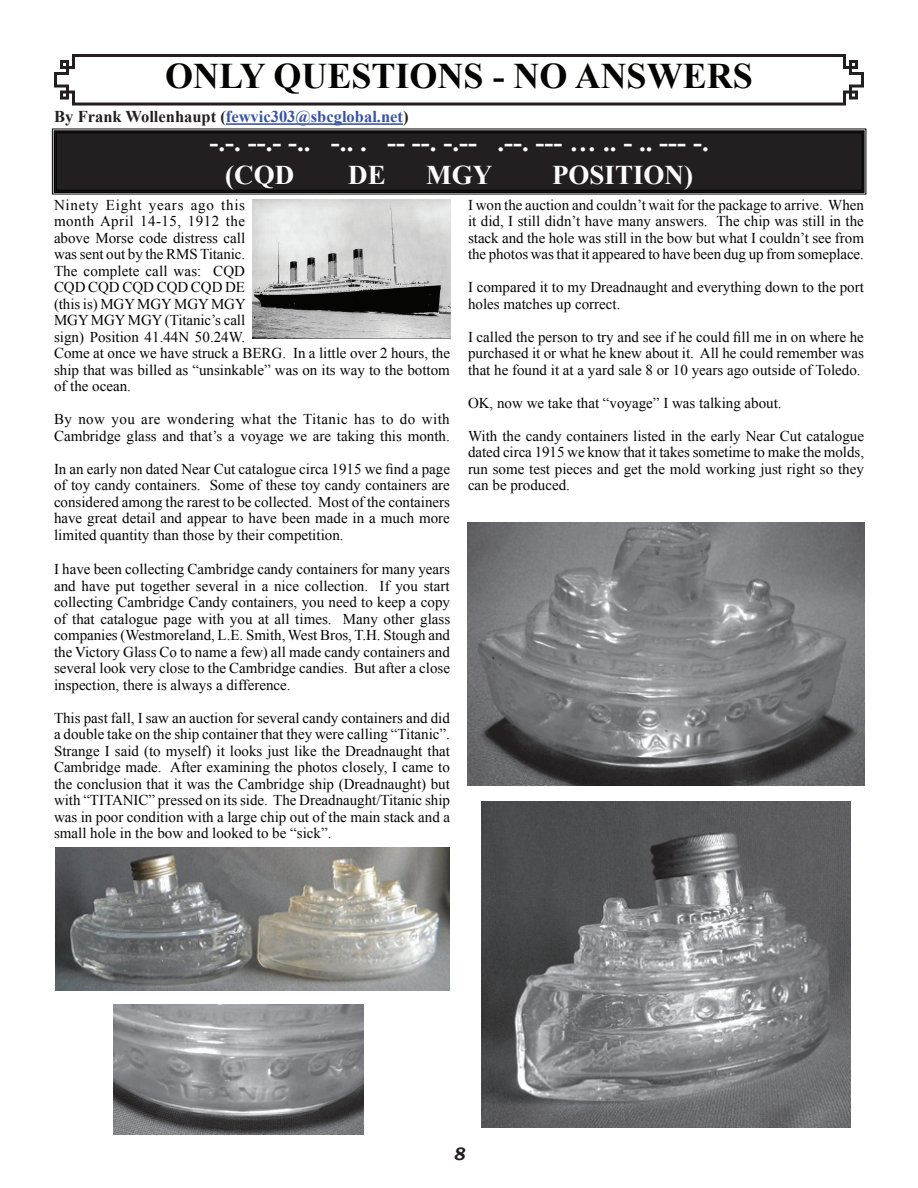
<style>
.page{position:relative;width:918px;height:1188px;background:#fff}
.page>*{position:absolute;margin:0;border:0;box-sizing:border-box;transform-origin:0 0}
.t1{font:700 36px "Times New Roman";color:#040503}
.t2{font:700 27px/32.4px "Times New Roman";color:#fff}
.t3{font:italic 700 18px "Bookman Old Style";color:#231f20}
.t4{font:700 16.5px "Times New Roman";color:#3853a3}
.t5{font:15px/16.5px "Times New Roman";color:#040503;text-align:justify}
.s1{color:#231f20}
</style>
<div class="page">
<svg style="left:54px;top:54px;width:810px;height:52px"></svg>
<hr style="left:226px;top:123px;width:177px;height:2px;background:#3853a3">
<svg style="left:52px;top:128px;width:815px;height:67px;background:#292526"></svg>
<div style="left:54px;top:130px;width:811px;height:63px;border:1px solid #000"></div>
<div style="left:56px;top:133px;width:806px;height:58px;border:1px solid #000"></div>
<img style="left:55px;top:847px;width:395px;height:143px">
<img style="left:113px;top:1004px;width:250px;height:130px">
<img style="left:252px;top:199px;width:198px;height:140px">
<img style="left:482px;top:801px;width:368px;height:327px">
<img style="left:468px;top:522px;width:396px;height:264px">
<h1 class="t1" style="left:165px;top:51px;width:589px">ONLY QUESTIONS - NO ANSWERS</h1>
<p class="t4" style="left:54px;top:105px;width:356px"><span class="s1">By Frank Wollenhaupt (</span>fewvic303@sbcglobal.net<span class="s1">)</span></p>
<h2 class="t2" style="left:225px;top:126px;width:485px;text-indent:-16px">-.-. --.- -.. -.. . -- --. -.-- .--. --- … .. - .. --- -. (CQD</h2>
<h2 class="t2" style="left:348px;top:158px;width:39px">DE</h2>
<h2 class="t2" style="left:426px;top:158px;width:67px">MGY</h2>
<h2 class="t2" style="left:552px;top:158px;width:143px">POSITION)</h2>
<p class="t5" style="left:54px;top:196px;width:398px;text-align:left">Ninety Eight years ago this<br>month April 14-15, 1912 the<br>above Morse code distress call<br>was sent out by the RMS Titanic.<br>The complete call was: CQD<br>CQD CQD CQD CQD CQD DE<br>(this is) MGY MGY MGY MGY<br>MGY MGY MGY (Titanic’s call<br>sign) Position 41.44N 50.24W.<br>Come at once we have struck a BERG. In a little over 2 hours, the ship that was billed as “unsinkable” was on its way to the bottom of the ocean.</p>
<p class="t5" style="left:54px;top:411px;width:397px">By now you are wondering what the Titanic has to do with<br>Cambridge glass and that’s a voyage we are taking this month.</p>
<p class="t5" style="left:54px;top:460px;width:398px">In an early non dated Near Cut catalogue circa 1915 we find a page of toy candy containers. Some of these toy candy containers are considered among the rarest to be collected. Most of the containers have great detail and appear to have been made in a much more limited quantity than those by their competition.</p>
<p class="t5" style="left:54px;top:561px;width:398px">I have been collecting Cambridge candy containers for many years and have put together several in a nice collection. If you start collecting Cambridge Candy containers, you need to keep a copy of that catalogue page with you at all times. Many other glass companies (Westmoreland, L.E. Smith, West Bros, T.H. Stough and the Victory Glass Co to name a few) all made candy containers and several look very close to the Cambridge candies. But after a close inspection, there is always a difference.</p>
<p class="t5" style="left:54px;top:709px;width:398px">This past fall, I saw an auction for several candy containers and did a double take on the ship container that they were calling “Titanic”.<br>Strange I said (to myself) it looks just like the Dreadnaught that Cambridge made. After examining the photos closely, I came to the conclusion that it was the Cambridge ship (Dreadnaught) but with “TITANIC” pressed on its side. The Dreadnaught/Titanic ship was in poor condition with a large chip out of the main stack and a small hole in the bow and looked to be “sick”.</p>
<p class="t5" style="left:468px;top:196px;width:398px">I won the auction and couldn’t wait for the package to arrive. When it did, I still didn’t have many answers. The chip was still in the stack and the hole was still in the bow but what I couldn’t see from the photos was that it appeared to have been dug up from someplace.</p>
<p class="t5" style="left:468px;top:279px;width:397px">I compared it to my Dreadnaught and everything down to the port holes matches up correct.</p>
<p class="t5" style="left:468px;top:328px;width:397px">I called the person to try and see if he could fill me in on where he purchased it or what he knew about it. All he could remember was that he found it at a yard sale 8 or 10 years ago outside of Toledo.</p>
<p class="t5" style="left:468px;top:394px;width:315px">OK, now we take that “voyage” I was talking about.</p>
<p class="t5" style="left:468px;top:427px;width:398px">With the candy containers listed in the early Near Cut catalogue dated circa 1915 we know that it takes sometime to make the molds, run some test pieces and get the mold working just right so they can be produced.</p>
<p class="t3" style="left:453px;top:1141px;width:14px">8</p>
</div>
